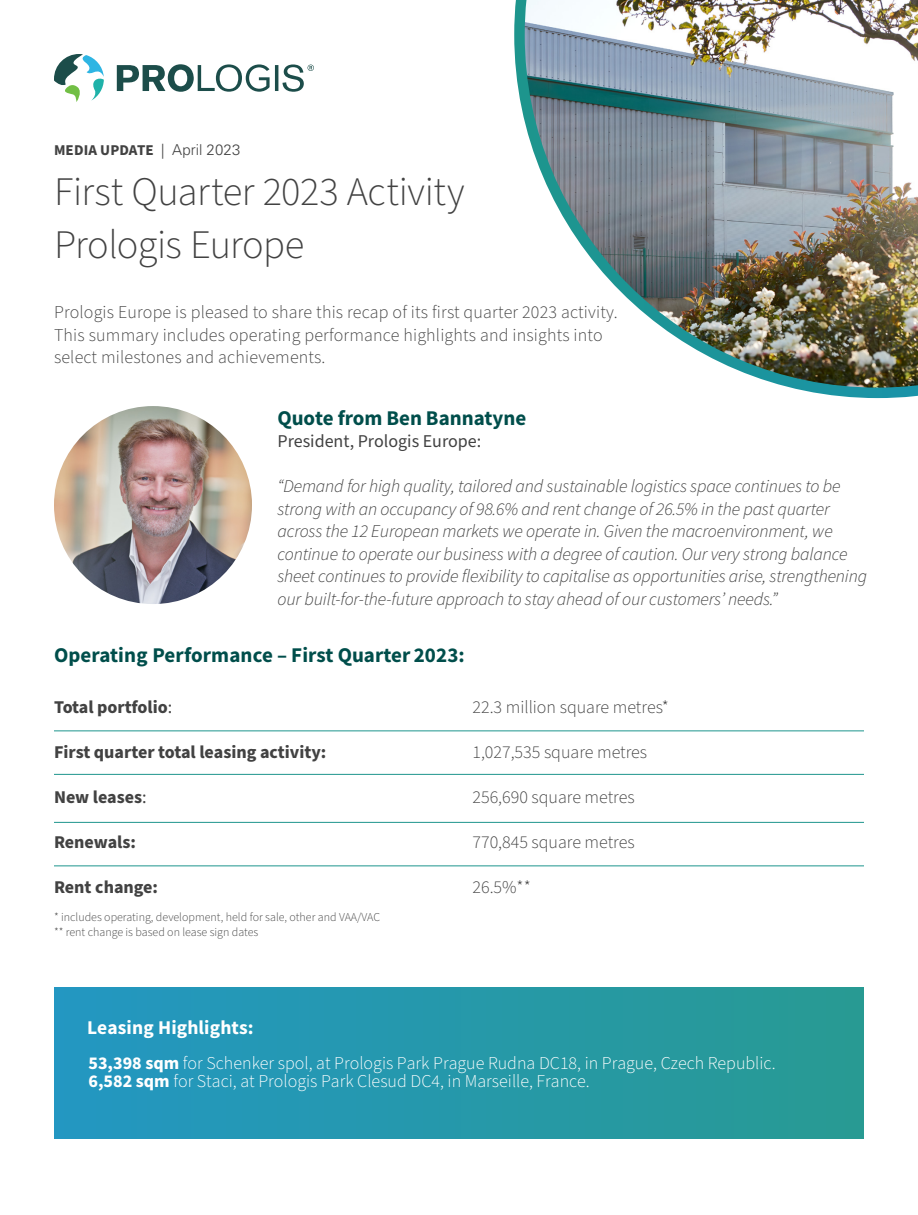
<style>
.page{position:relative;width:918px;height:1215px;background:#fff}
.page>*{position:absolute;margin:0;border:0;box-sizing:border-box;transform-origin:0 0}
.t1{font:300 40.5px/52.8px "Source Sans Pro";letter-spacing:-.015em;color:#424242}
.t2{font:21px "Source Sans Variable";color:#004e4b}
.t3{font:19.5px "Source Sans Variable";letter-spacing:.005em;color:#fff}
.t4{font:italic 18px/22.5px "Source Sans Variable";letter-spacing:-.01em;color:#424242}
.t5{font:300 18px/22.5px "Source Sans Pro";letter-spacing:.01em;color:#424242}
.t6{font:300 18px/18.3px "Source Sans Pro";color:#fff}
.t7{font:700 18px "Source Sans Pro";color:#424242}
.t8{font:18px "Source Sans Pro";color:#424242}
.t9{font:700 15px "Source Sans Pro";letter-spacing:.01em;color:#424242}
.t10{font:300 12px/15px "Source Sans Pro";color:#424242}
.s1{font-family:"Univers LT Std";font-weight:300}
.s2{font-weight:400}
.s3{font-weight:700}
</style>
<div class="page">
<div style="left:54px;top:987px;width:810px;height:151px;background:linear-gradient(to right,#2397c2,#289a93)"></div>
<svg style="left:54px;top:54px;width:50px;height:48px"></svg>
<svg style="left:117px;top:64px;width:197px;height:28px"></svg>
<img style="left:54px;top:406px;width:198px;height:198px;border-radius:99px">
<img style="left:514px;top:0;width:404px;height:398px">
<hr style="left:54px;top:730px;width:810px;height:1px;background:#1d958d">
<hr style="left:54px;top:822px;width:810px;height:1px;background:#1d958d">
<hr style="left:54px;top:774px;width:810px;height:1px;background:#1d958d">
<hr style="left:54px;top:866px;width:810px;height:1px;background:#1d958d">
<p class="t9" style="left:54px;top:140px;width:188px">MEDIA UPDATE <span class="s1">| April 2023</span></p>
<h1 class="t1" style="left:54px;top:166px;width:412px">First Quarter 2023 Activity<br>Prologis Europe</h1>
<p class="t5" style="left:54px;top:302px;width:565px">Prologis Europe is pleased to share this recap of its first quarter 2023 activity.<br>This summary includes operating performance highlights and insights into select milestones and achievements.</p>
<p class="t2" style="left:278px;top:405px;width:250px">Quote from Ben Bannatyne</p>
<p class="t8" style="left:277px;top:429px;width:205px">President, Prologis Europe:</p>
<p class="t4" style="left:277px;top:475px;width:591px">“Demand for high quality, tailored and sustainable logistics space continues to be strong with an occupancy of 98.6% and rent change of 26.5% in the past quarter across the 12 European markets we operate in. Given the macroenvironment, we continue to operate our business with a degree of caution. Our very strong balance sheet continues to provide flexibility to capitalise as opportunities arise, strengthening our built-for-the-future approach to stay ahead of our customers’ needs.”</p>
<p class="t2" style="left:54px;top:642px;width:412px">Operating Performance – First Quarter 2023:</p>
<p class="t7" style="left:54px;top:695px;width:120px">Total portfolio<span class="s2">:</span></p>
<p class="t7" style="left:54px;top:740px;width:274px">First quarter total leasing activity:</p>
<p class="t7" style="left:54px;top:785px;width:94px">New leases<span class="s2">:</span></p>
<p class="t7" style="left:54px;top:830px;width:84px">Renewals:</p>
<p class="t7" style="left:54px;top:875px;width:106px">Rent change:</p>
<p class="t10" style="left:54px;top:910px;width:328px">* includes operating, development, held for sale, other and VAA/VAC ** rent change is based on lease sign dates</p>
<p class="t5" style="left:472px;top:696px;width:198px">22.3 million square metres*</p>
<p class="t5" style="left:472px;top:741px;width:176px">1,027,535 square metres</p>
<p class="t5" style="left:472px;top:786px;width:164px">256,690 square metres</p>
<p class="t5" style="left:472px;top:831px;width:164px">770,845 square metres</p>
<p class="t5" style="left:472px;top:876px;width:60px">26.5%**</p>
<p class="t3" style="left:87px;top:1016px;width:168px">Leasing Highlights:</p>
<p class="t6" style="left:88px;top:1054px;width:689px"><span class="s3">53,398 sqm</span> for Schenker spol, at Prologis Park Prague Rudna DC18, in Prague, Czech Republic.<br><span class="s3">6,582 sqm</span> for Staci, at Prologis Park Clesud DC4, in Marseille, France.</p>
</div>
